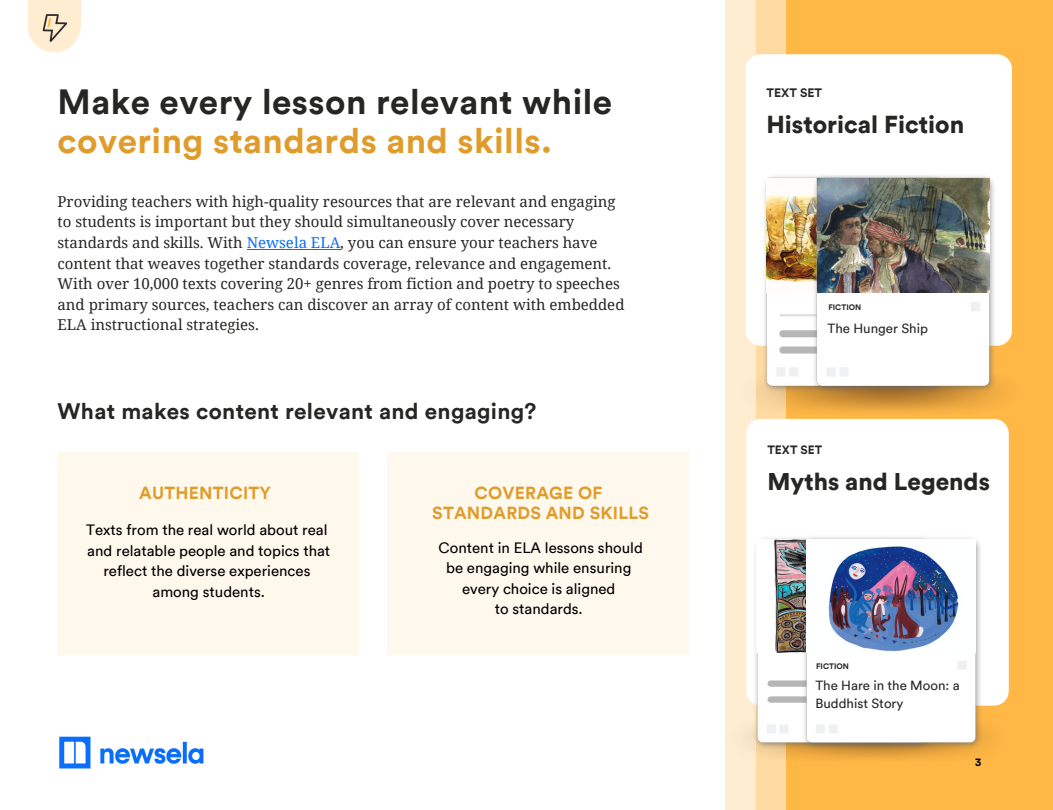
<style>
.page{position:relative;width:1053px;height:810px;background:#fff}
.page>*{position:absolute;margin:0;border:0;box-sizing:border-box;transform-origin:0 0}
.t1{font:700 35px "Circular";letter-spacing:.015em;color:#262624}
.t2{font:700 35px "Circular";letter-spacing:.015em;color:#df9c2b}
.t3{font:900 24.5px "Circular";color:#262624}
.t4{font:900 24.12px "Circular";color:#262624}
.t5{font:700 22.5px "Circular";letter-spacing:.015em;color:#262624}
.t6{font:700 17.5px/19.6px "Circular";letter-spacing:.015em;color:#df9c2b;text-align:center}
.t7{font:15px/20.6px "Noto Serif";color:#262624}
.t8{font:15px/20.6px "Circular";color:#000;text-align:center}
.t9{font:13.25px/17.9px "Circular";color:#262624}
.t10{font:700 12.25px "Circular";color:#262624}
.t11{font:700 12px "Circular";color:#262624}
.t12{font:700 11.25px "Circular";color:#000}
.t13{font:700 8px "Circular";color:#262624}
.s1{color:#0a6efa}
</style>
<div class="page">
<div style="left:725px;top:0;width:327px;height:810px;background:#ffedd1"></div>
<div style="left:785px;top:0;width:267px;height:810px;background:#ffb746"></div>
<div style="left:58px;top:452px;width:300px;height:203px;background:#fff8ed"></div>
<img style="left:59px;top:736px;width:145px;height:33px">
<div style="left:387px;top:453px;width:301px;height:202px;background:#fff8ed"></div>
<img style="left:756px;top:414px;width:30px;height:3px">
<div style="left:745px;top:54px;width:266px;height:292px;background:#fff;border-radius:15px"></div>
<img style="left:751px;top:176px;width:50px;height:238px">
<div style="left:782px;top:330px;width:133px;height:7px;background:#b6b6b6"></div>
<div style="left:782px;top:347px;width:103px;height:6px;background:#b6b6b6"></div>
<hr style="left:780px;top:314px;width:50px;height:3px;background:#e0e0e0">
<img style="left:766px;top:178px;width:35px;height:115px">
<img style="left:801px;top:175px;width:206px;height:237px">
<img style="left:817px;top:178px;width:172px;height:115px">
<div style="left:746px;top:419px;width:262px;height:287px;background:#fff;border-radius:15px"></div>
<img style="left:746px;top:538px;width:45px;height:232px">
<div style="left:770px;top:680px;width:131px;height:7px;background:#b6b6b6"></div>
<div style="left:770px;top:696px;width:102px;height:7px;background:#b6b6b6"></div>
<img style="left:757px;top:540px;width:34px;height:112px">
<img style="left:791px;top:537px;width:202px;height:222px">
<img style="left:806px;top:540px;width:169px;height:112px">
<div style="left:28px;top:0;width:53px;height:28px;background:#ffedd1"></div>
<div style="left:28px;top:0;width:53px;height:52px;background:#ffedd1;border-radius:50%"></div>
<svg style="left:43px;top:14px;width:24px;height:28px"></svg>
<hr style="left:247px;top:249px;width:93px;height:1px;background:#0a6efa">
<h1 class="t1" style="left:58px;top:79px;width:556px">Make every lesson relevant while</h1>
<h1 class="t2" style="left:58px;top:118px;width:496px">covering standards and skills.</h1>
<p class="t7" style="left:58px;top:191px;width:568px">Providing teachers with high-quality resources that are relevant and engaging to students is important but they should simultaneously cover necessary standards and skills. With <span class="s1">Newsela ELA</span>, you can ensure your teachers have content that weaves together standards coverage, relevance and engagement.<br>With over 10,000 texts covering 20+ genres from fiction and poetry to speeches and primary sources, teachers can discover an array of content with embedded ELA instructional strategies.</p>
<h3 class="t5" style="left:58px;top:397px;width:480px">What makes content relevant and engaging?</h3>
<p class="t6" style="left:139px;top:483px;width:133px">AUTHENTICITY</p>
<p class="t6" style="left:432px;top:483px;width:218px">COVERAGE OF<br>STANDARDS AND SKILLS</p>
<p class="t8" style="left:86px;top:519px;width:245px">Texts from the real world about real and relatable people and topics that reflect the diverse experiences among students.</p>
<p class="t8" style="left:438px;top:537px;width:206px">Content in ELA lessons should be engaging while ensuring every choice is aligned<br>to standards.</p>
<p class="t10" style="left:766px;top:85px;width:57px">TEXT SET</p>
<h2 class="t3" style="left:766px;top:109px;width:199px">Historical Fiction</h2>
<p class="t13" style="left:828px;top:302px;width:34px">FICTION</p>
<p class="t9" style="left:827px;top:319px;width:102px">The Hunger Ship</p>
<p class="t11" style="left:767px;top:442px;width:56px">TEXT SET</p>
<h3 class="t4" style="left:767px;top:466px;width:224px">Myths and Legends</h3>
<p class="t13" style="left:816px;top:662px;width:34px">FICTION</p>
<p class="t9" style="left:815px;top:677px;width:146px">The Hare in the Moon: a<br>Buddhist Story</p>
<p class="t12" style="left:975px;top:754px;width:8px">3</p>
</div>
